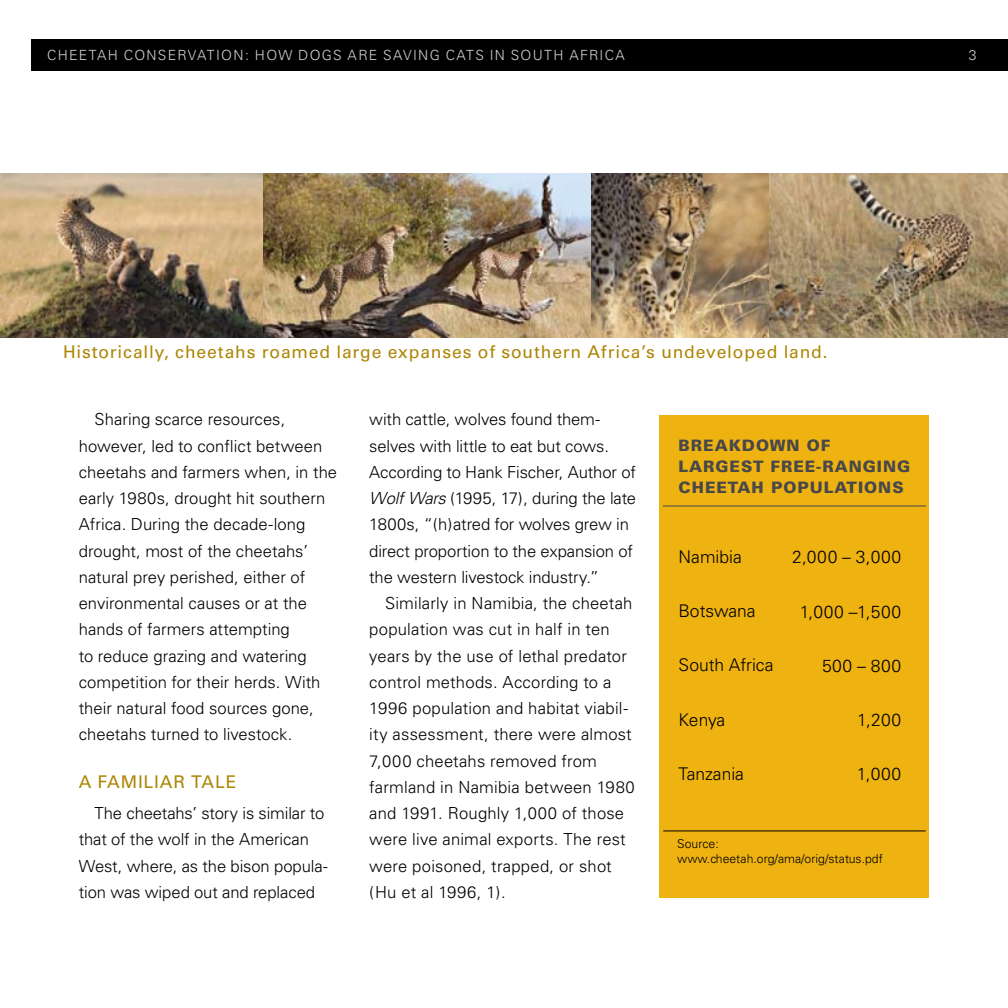
<style>
.page{position:relative;width:1008px;height:1008px;background:#fff}
.page>*{position:absolute;margin:0;border:0;box-sizing:border-box;transform-origin:0 0}
.t1{font:17.5px "Univers";letter-spacing:.045em;color:#ad8605}
.t2{font:300 17.5px "Univers";color:#000}
.t3{font:300 16.62px/26.2px "Univers";letter-spacing:.005em;color:#000}
.t4{font:900 15.75px/21px "Univers";letter-spacing:.06em;color:#48484a}
.t5{font:300 14px "Univers";letter-spacing:.09em;color:#d1d3d4}
.t6{font:300 12.25px/14.7px "Univers";color:#000}
.s1{font-style:italic}
</style>
<div class="page">
<div style="left:32px;top:39px;width:976px;height:32px;background:#000"></div>
<img style="left:768px;top:173px;width:240px;height:164px">
<div style="left:660px;top:415px;width:269px;height:483px;background:#eeb211"></div>
<hr style="left:663px;top:506px;width:263px;height:1px;background:#48484a">
<hr style="left:663px;top:831px;width:263px;height:1px;background:#000">
<img style="left:262px;top:173px;width:330px;height:164px">
<img style="left:0;top:173px;width:262px;height:164px">
<img style="left:592px;top:173px;width:176px;height:164px">
<p class="t5" style="left:47px;top:47px;width:21px">Chee</p>
<p class="t5" style="left:89px;top:47px;width:57px">tah Conser</p>
<p class="t5" style="left:188px;top:47px;width:122px">vation : How Dogs</p>
<p class="t5" style="left:348px;top:47px;width:82px">are Saving</p>
<p class="t5" style="left:446px;top:47px;width:135px">Cats in So uth Afr</p>
<p class="t5" style="left:600px;top:47px;width:27px">ica</p>
<p class="t5" style="left:969px;top:47px;width:9px">3</p>
<p class="t1" style="left:63px;top:341px;width:766px">Historically, cheetahs roamed large expanses of southern Africa’s undeveloped land.</p>
<p class="t3" style="left:79px;top:406px;width:260px;text-indent:16px">Sharing scarce resources, however, led to conflict between cheetahs and farmers when, in the early 1980s, drought hit southern<br>Africa. D uring the decade-long drought, most of the cheetahs’ natural prey perished, either of environmental causes or at the hands of farmers attempting<br>to reduce grazing and watering competition for their herds. With their natural food sources gone, cheetahs turned to livestock.</p>
<p class="t1" style="left:79px;top:771px;width:159px">A Familiar Tale</p>
<p class="t3" style="left:79px;top:800px;width:251px;text-indent:16px">The cheetahs’ story is similar to that of the wolf in the American<br>West, where, as the bison popula&shy;tion was wiped out and replaced</p>
<p class="t3" style="left:369px;top:406px;width:268px">with cattle, wolves found them&shy;selves with little to eat but cows.<br>According to Hank Fischer, Author of <span class="s1">Wolf Wars</span> (1995, 17), during the late 1800s, “(h)atred for wolves grew in direct proportion to the expansion of the western livestock industry.”</p>
<p class="t3" style="left:369px;top:590px;width:267px;text-indent:16px">Similarly in Namibia, the cheetah population was cut in half in ten years by the use of lethal predator control methods. According to a<br>1996 population and habitat viabil&shy;ity assessment, there were almost<br>7,000 cheetahs removed from farmland in Namibia between 1980 and 1991. Roughly 1,000 of those were live animal exports. The rest were poisoned, trapped, or shot (Hu et al 1996, 1).</p>
<p class="t4" style="left:679px;top:435px;width:153px">BREAKDOWN OF<br>LARGEST FREE</p>
<p class="t4" style="left:679px;top:456px;width:233px;text-indent:138px">-RANGING<br>CHEETAH POPULATIONS</p>
<p class="t2" style="left:679px;top:546px;width:65px">Namibia</p>
<p class="t2" style="left:679px;top:600px;width:79px">Botswana</p>
<p class="t2" style="left:679px;top:655px;width:96px">South Africa</p>
<p class="t2" style="left:679px;top:709px;width:48px">Kenya</p>
<p class="t2" style="left:679px;top:763px;width:67px">Tanzania</p>
<p class="t2" style="left:792px;top:547px;width:110px">2,000 – 3,000</p>
<p class="t2" style="left:800px;top:601px;width:103px">1,000 –1,500</p>
<p class="t2" style="left:822px;top:655px;width:81px">500 – 800</p>
<p class="t2" style="left:857px;top:709px;width:45px">1,200</p>
<p class="t2" style="left:857px;top:764px;width:46px">1,000</p>
<p class="t6" style="left:677px;top:836px;width:207px">Source: www.cheetah.org/ama/orig/status.pdf</p>
</div>
